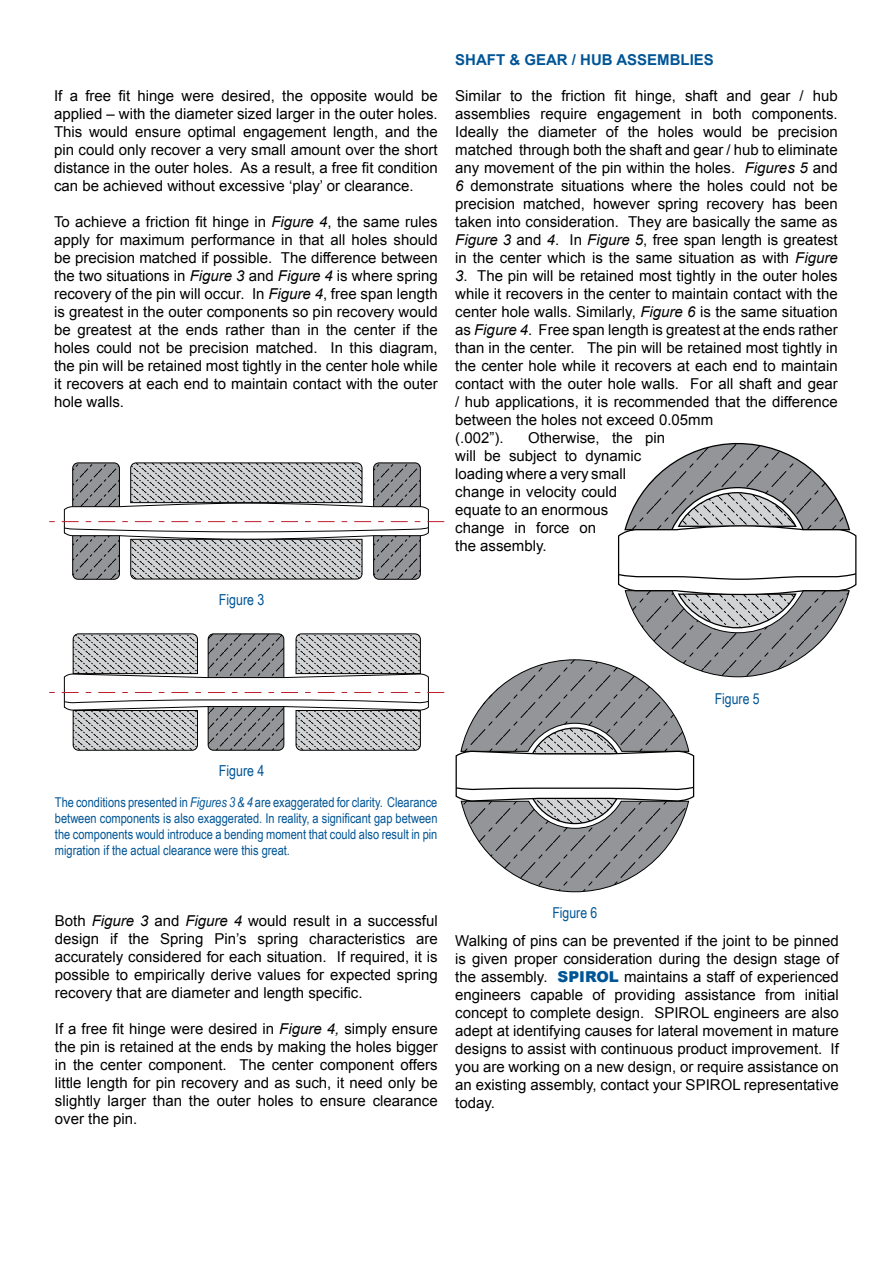
<style>
.page{position:relative;width:893px;height:1263px;background:#fff}
.page>*{position:absolute;margin:0;border:0;box-sizing:border-box;transform-origin:0 0}
.t1{font:15.15px "Arial Narrow";color:#005596}
.t2{font:15px/18px "Arial";color:#000;text-align:justify}
.t3{font:700 15px "Arial";color:#005596}
.t4{font:15px "Arial Narrow";color:#005596}
.t5{font:13.5px/16.2px "Arial Narrow";color:#005596;text-align:justify}
.s1{font-style:italic}
.s2{font-weight:900;color:#005596}
</style>
<div class="page">
<svg style="left:49px;top:462px;width:395px;height:118px"></svg>
<svg style="left:49px;top:633px;width:395px;height:118px"></svg>
<svg style="left:456px;top:443px;width:400px;height:449px"></svg>
<p class="t2" style="left:54px;top:87px;width:385px">If a free fit hinge were desired, the opposite would be applied – with the diameter sized larger in the outer holes.<br>This would ensure optimal engagement length, and the pin could only recover a very small amount over the short distance in the outer holes. As a result, a free fit condition can be achieved without excessive ‘play’ or clearance.</p>
<p class="t2" style="left:54px;top:213px;width:385px">To achieve a friction fit hinge in <span class="s1">Figure 4</span>, the same rules apply for maximum performance in that all holes should be precision matched if possible. The difference between the two situations in <span class="s1">Figure 3</span> and <span class="s1">Figure 4</span> is where spring recovery of the pin will occur. In <span class="s1">Figure 4</span>, free span length is greatest in the outer components so pin recovery would be greatest at the ends rather than in the center if the holes could not be precision matched. In this diagram, the pin will be retained most tightly in the center hole while it recovers at each end to maintain contact with the outer hole walls.</p>
<p class="t1" style="left:219px;top:588px;width:47px">Figure 3</p>
<p class="t3" style="left:455px;top:50px;width:260px">SHAFT &amp; GEAR / HUB ASSEMBLIES</p>
<p class="t2" style="left:455px;top:87px;width:384px">Similar to the friction fit hinge, shaft and gear / hub assemblies require engagement in both components.<br>Ideally the diameter of the holes would be precision matched through both the shaft and gear / hub to eliminate any movement of the pin within the holes. <span class="s1">Figures 5</span> and <span class="s1">6</span> demonstrate situations where the holes could not be precision matched, however spring recovery has been taken into consideration. They are basically the same as <span class="s1">Figure 3</span> and <span class="s1">4</span>. In <span class="s1">Figure 5</span>, free span length is greatest in the center which is the same situation as with <span class="s1">Figure</span></p>
<p class="t2" style="left:455px;top:267px;width:384px;text-align:left"><span class="s1">3</span>. The pin will be retained most tightly in the outer holes while it recovers in the center to maintain contact with the center hole walls. Similarly, <span class="s1">Figure 6</span> is the same situation as <span class="s1">Figure 4</span>. Free span length is greatest at the ends rather than in the center. The pin will be retained most tightly in the center hole while it recovers at each end to maintain contact with the outer hole walls. For all shaft and gear / hub applications, it is recommended that the difference between the holes not exceed 0.05mm<br>(.002”).</p>
<p class="t2" style="left:455px;top:429px;width:211px;text-align:left;text-indent:73px">Otherwise, the pin will be subject to dynamic loading where a very small change in velocity could equate to an enormous<br>change in force on<br>the assembly.</p>
<p class="t4" style="left:715px;top:688px;width:47px">Figure 5</p>
<p class="t1" style="left:219px;top:760px;width:47px">Figure 4</p>
<p class="t5" style="left:55px;top:793px;width:384px">The conditions presented in <span class="s1">Figures 3 &amp; 4</span> are exaggerated for clarity. Clearance between components is also exaggerated. In reality, a significant gap between the components would introduce a bending moment that could also result in pin migration if the actual clearance were this great.</p>
<p class="t2" style="left:55px;top:912px;width:384px">Both <span class="s1">Figure 3</span> and <span class="s1">Figure 4</span> would result in a successful design if the Spring Pin’s spring characteristics are accurately considered for each situation. If required, it is possible to empirically derive values for expected spring recovery that are diameter and length specific.</p>
<p class="t2" style="left:55px;top:1020px;width:384px">If a free fit hinge were desired in <span class="s1">Figure 4,</span> simply ensure the pin is retained at the ends by making the holes bigger in the center component. The center component offers little length for pin recovery and as such, it need only be slightly larger than the outer holes to ensure clearance over the pin.</p>
<p class="t4" style="left:552px;top:901px;width:47px">Figure 6</p>
<p class="t2" style="left:455px;top:932px;width:385px">Walking of pins can be prevented if the joint to be pinned is given proper consideration during the design stage of the assembly. <span class="s2">SPIROL</span> maintains a staff of experienced engineers capable of providing assistance from initial concept to complete design. SPIROL engineers are also adept at identifying causes for lateral movement in mature designs to assist with continuous product improvement. If you are working on a new design, or require assistance on an existing assembly, contact your SPIROL representative today.</p>
</div>
